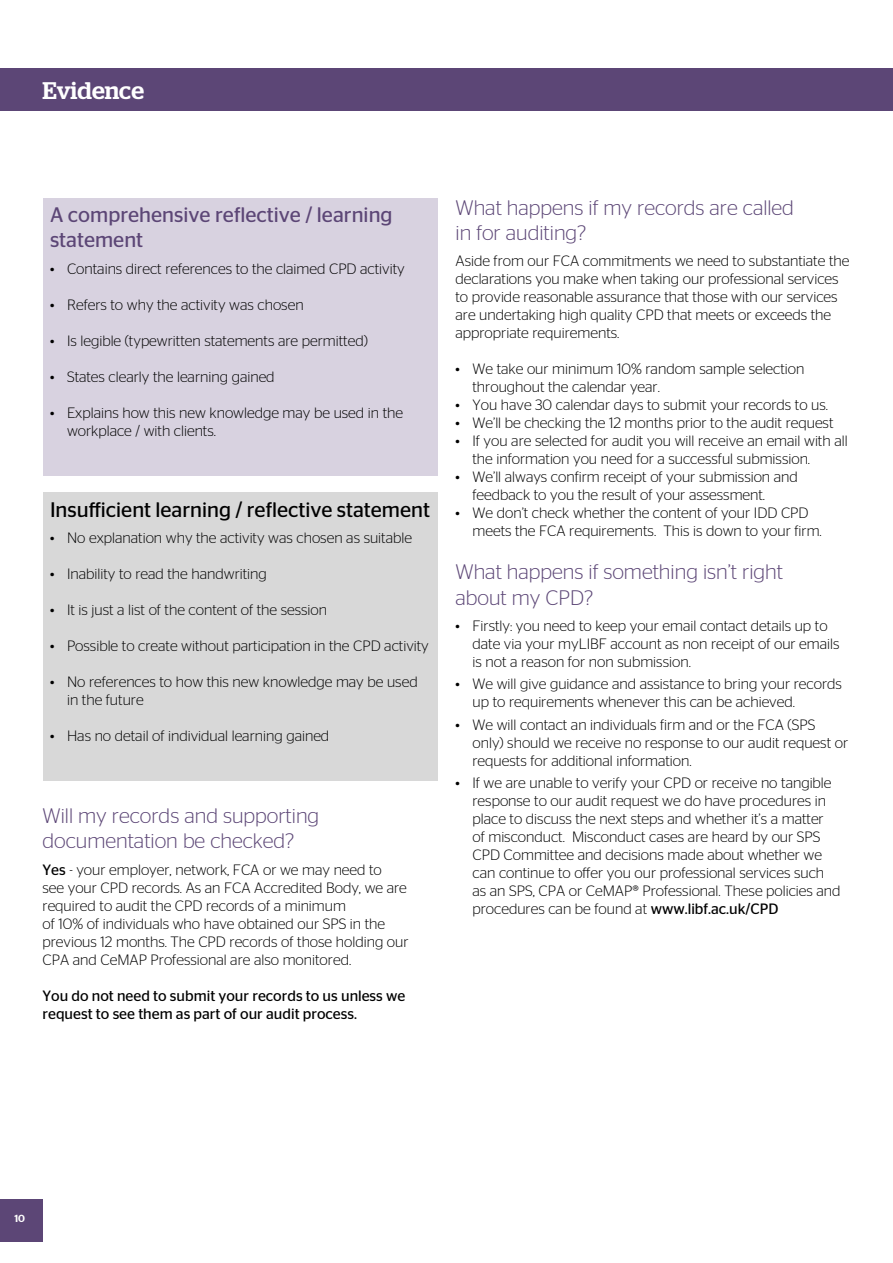
<style>
.page{position:relative;width:893px;height:1263px;background:#fff}
.page>*{position:absolute;margin:0;border:0;box-sizing:border-box;transform-origin:0 0}
.t1{font:500 24px "Stag";color:#fff}
.t2{font:300 21px/25.2px "Stag Sans";color:#5c4676}
.t3{font:21px/25.2px "Stag Sans";color:#5c4676}
.t4{font:21px "Stag Sans";color:#000}
.t5{font:300 15px/18px "Stag Sans";color:#000}
.t6{font:15px/18px "Stag Sans";color:#000}
.t7{font:500 10.35px "Stag Sans";color:#fff}
.s1{font-weight:400}
</style>
<div class="page">
<div style="left:0;top:1199px;width:43px;height:42px;background:#5c4676"></div>
<div style="left:0;top:68px;width:893px;height:43px;background:#5c4676"></div>
<div style="left:43px;top:198px;width:394px;height:277px;background:#d8d2e0"></div>
<div style="left:43px;top:492px;width:394px;height:289px;background:#d8d8d8"></div>
<h1 class="t1" style="left:43px;top:76px;width:103px">Evidence</h1>
<h2 class="t3" style="left:50px;top:202px;width:344px">A comprehensive reflective / learning statement</h2>
<p class="t5" style="left:50px;top:259px;width:356px">• Contains direct references to the claimed CPD activity</p>
<p class="t5" style="left:50px;top:295px;width:255px">• Refers to why the activity was chosen</p>
<p class="t5" style="left:50px;top:331px;width:319px">• Is legible (typewritten statements are permitted)</p>
<p class="t5" style="left:50px;top:367px;width:226px">• States clearly the learning gained</p>
<p class="t5" style="left:67px;top:403px;width:338px;text-indent:-17px">• Explains how this new knowledge may be used in the workplace / with clients.</p>
<h2 class="t4" style="left:50px;top:497px;width:381px">Insufficient learning / reflective statement</h2>
<p class="t5" style="left:50px;top:529px;width:363px">• No explanation why the activity was chosen as suitable</p>
<p class="t5" style="left:50px;top:565px;width:218px">• Inability to read the handwriting</p>
<p class="t5" style="left:50px;top:601px;width:279px">• It is just a list of the content of the session</p>
<p class="t5" style="left:50px;top:637px;width:380px">• Possible to create without participation in the CPD activity</p>
<p class="t5" style="left:67px;top:673px;width:352px;text-indent:-17px">• No references to how this new knowledge may be used in the future</p>
<p class="t5" style="left:50px;top:727px;width:281px">• Has no detail of individual learning gained</p>
<h2 class="t2" style="left:43px;top:803px;width:278px">Will my records and supporting documentation be checked?</h2>
<p class="t5" style="left:43px;top:860px;width:368px"><span class="s1">Yes</span> - your employer, network, FCA or we may need to<br>see your CPD records. As an FCA Accredited Body, we are required to audit the CPD records of a minimum<br>of 10% of individuals who have obtained our SPS in the previous 12 months. The CPD records of those holding our CPA and CeMAP Professional are also monitored.</p>
<p class="t6" style="left:43px;top:986px;width:364px">You do not need to submit your records to us unless we request to see them as part of our audit process.</p>
<h2 class="t2" style="left:455px;top:194px;width:340px">What happens if my records are called in for auditing?</h2>
<p class="t5" style="left:455px;top:252px;width:395px">Aside from our FCA commitments we need to substantiate the declarations you make when taking our professional services to provide reasonable assurance that those with our services are undertaking high quality CPD that meets or exceeds the appropriate requirements.</p>
<p class="t5" style="left:472px;top:360px;width:333px;text-indent:-17px">• We take our minimum 10% random sample selection throughout the calendar year.</p>
<p class="t5" style="left:455px;top:396px;width:374px">• You have 30 calendar days to submit your records to us.</p>
<p class="t5" style="left:455px;top:414px;width:379px">• We’ll be checking the 12 months prior to the audit request</p>
<p class="t5" style="left:472px;top:432px;width:377px;text-indent:-17px">• If you are selected for audit you will receive an email with all the information you need for a successful submission.</p>
<p class="t5" style="left:472px;top:468px;width:327px;text-indent:-17px">• We’ll always confirm receipt of your submission and feedback to you the result of your assessment.</p>
<p class="t5" style="left:472px;top:504px;width:351px;text-indent:-17px">• We don’t check whether the content of your IDD CPD meets the FCA requirements. This is down to your firm.</p>
<h2 class="t2" style="left:455px;top:559px;width:329px">What happens if something isn’t right about my CPD?</h2>
<p class="t5" style="left:472px;top:617px;width:369px;text-indent:-17px">• Firstly: you need to keep your email contact details up to date via your myLIBF account as non receipt of our emails is not a reason for non submission.</p>
<p class="t5" style="left:472px;top:675px;width:371px;text-indent:-17px">• We will give guidance and assistance to bring your records up to requirements whenever this can be achieved.</p>
<p class="t5" style="left:472px;top:715px;width:377px;text-indent:-17px">• We will contact an individuals firm and or the FCA (SPS only) should we receive no response to our audit request or requests for additional information.</p>
<p class="t5" style="left:472px;top:773px;width:370px;text-indent:-17px">• If we are unable to verify your CPD or receive no tangible response to our audit request we do have procedures in place to discuss the next steps and whether it’s a matter<br>of misconduct. Misconduct cases are heard by our SPS CPD Committee and decisions made about whether we can continue to offer you our professional services such as an SPS, CPA or CeMAP® Professional. These policies and procedures can be found at <span class="s1">www.libf.ac.uk/CPD</span></p>
<p class="t7" style="left:14px;top:1213px;width:12px">10</p>
</div>
